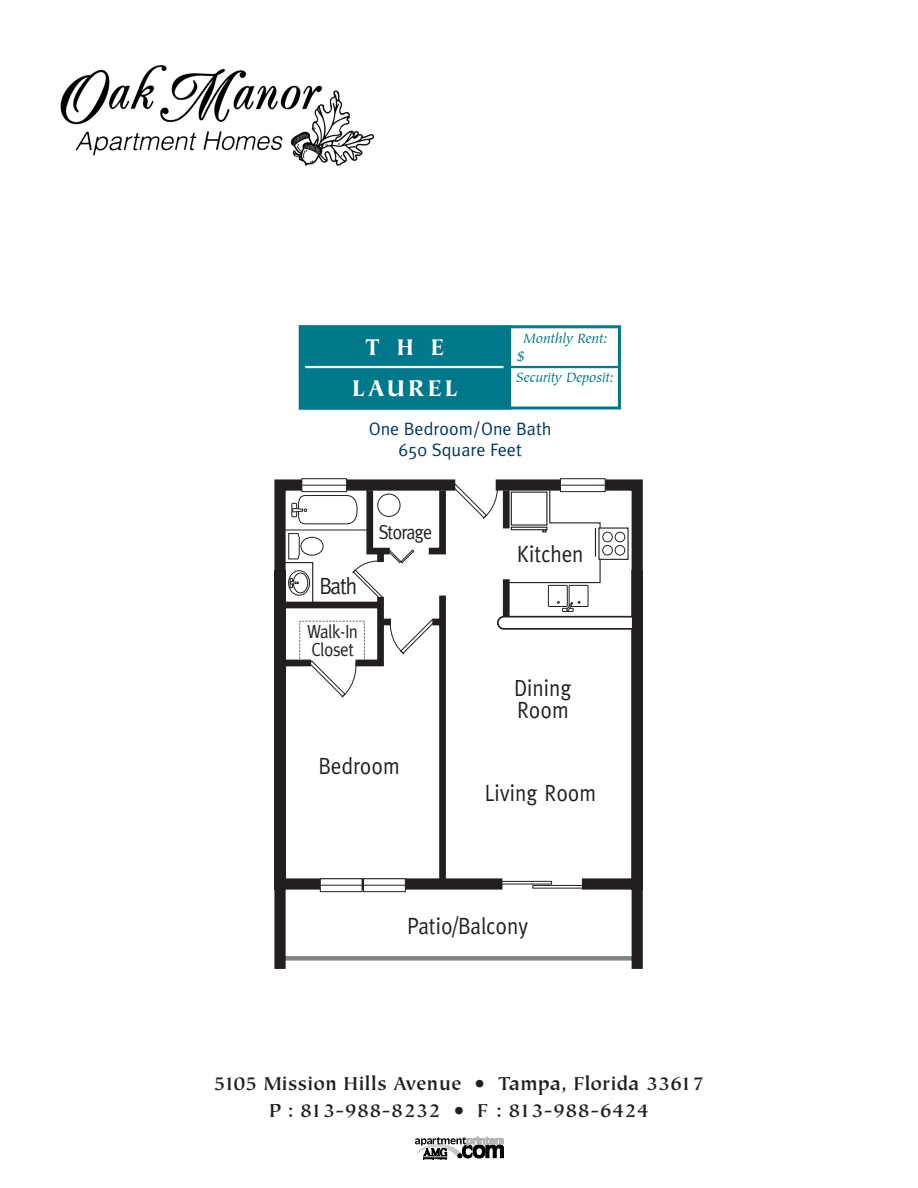
<style>
.page{position:relative;width:918px;height:1188px;background:#fff}
.page>*{position:absolute;margin:0;border:0;box-sizing:border-box;transform-origin:0 0}
.t1{font:900 25.5px/40.5px "Tiepolo";letter-spacing:.12em;color:#fff;text-align:center;scale:.9 1}
.t2{font:23.55px/22.4px "Meta";color:#231f20;scale:.9 1}
.t3{font:700 21px/27px "Tiepolo";color:#231f20;text-align:center}
.t4{font:20.1px "Meta";letter-spacing:-.05em;color:#231f20;scale:.9 1}
.t5{font:19.05px/17.9px "Meta";letter-spacing:-.025em;color:#231f20;scale:.9 1}
.t6{font:18px/21px "Meta Plus Normal";color:#003667;text-align:center}
.t7{font:italic 15px/18px "Tiepolo";letter-spacing:-.01em;color:#00788b}
</style>
<div class="page">
<svg style="left:415px;top:1137px;width:89px;height:22px"></svg>
<img style="left:60px;top:65px;width:315px;height:101px">
<svg style="left:274px;top:478px;width:369px;height:491px"></svg>
<svg style="left:277px;top:484px;width:236px;height:405px"></svg>
<svg style="left:449px;top:481px;width:186px;height:150px"></svg>
<div style="left:320px;top:878px;width:43px;height:14px;background:#fff;border:1px solid #231f20"></div>
<hr style="left:321px;top:885px;width:41px;height:1px;background:#231f20">
<div style="left:363px;top:878px;width:43px;height:14px;background:#fff;border:1px solid #231f20"></div>
<hr style="left:364px;top:885px;width:42px;height:1px;background:#231f20">
<div style="left:301px;top:478px;width:46px;height:14px;background:#fff;border:1px solid #231f20"></div>
<hr style="left:302px;top:485px;width:45px;height:1px;background:#231f20">
<div style="left:560px;top:478px;width:46px;height:14px;background:#fff;border:1px solid #231f20"></div>
<hr style="left:561px;top:485px;width:44px;height:1px;background:#231f20">
<div style="left:299px;top:325px;width:322px;height:85px;border:3px solid #00788b"></div>
<div style="left:300px;top:327px;width:210px;height:81px;background:#00788b"></div>
<div style="left:299px;top:325px;width:212px;height:85px;border:3px solid #00788b"></div>
<hr style="left:510px;top:366px;width:110px;height:2px;background:#00788b">
<hr style="left:305px;top:366px;width:198px;height:2px;background:#fff">
<p class="t1" style="left:352px;top:329px;width:119px">THE<br>LAUREL</p>
<p class="t7" style="left:517px;top:330px;width:92px;text-indent:7px">Monthly Rent: $</p>
<p class="t7" style="left:516px;top:370px;width:99px">Security Deposit:</p>
<p class="t6" style="left:369px;top:420px;width:184px">One Bedroom/One Bath<br>650 Square Feet</p>
<p class="t2" style="left:319px;top:577px;width:43px">Bath</p>
<p class="t5" style="left:307px;top:624px;width:58px">Walk-In<br>Closet</p>
<p class="t4" style="left:379px;top:524px;width:61px">Storage</p>
<p class="t2" style="left:319px;top:757px;width:92px">Bedroom</p>
<p class="t2" style="left:517px;top:544px;width:75px">Kitchen</p>
<p class="t2" style="left:514px;top:678px;width:65px">Dining<br>Room</p>
<p class="t2" style="left:485px;top:783px;width:125px">Living Room</p>
<p class="t2" style="left:407px;top:917px;width:136px">Patio/Balcony</p>
<p class="t3" style="left:214px;top:1072px;width:492px">5105 Mission Hills Avenue • Tampa, Florida 33617<br>P : 813-988-8232 • F : 813-988-6424</p>
</div>
